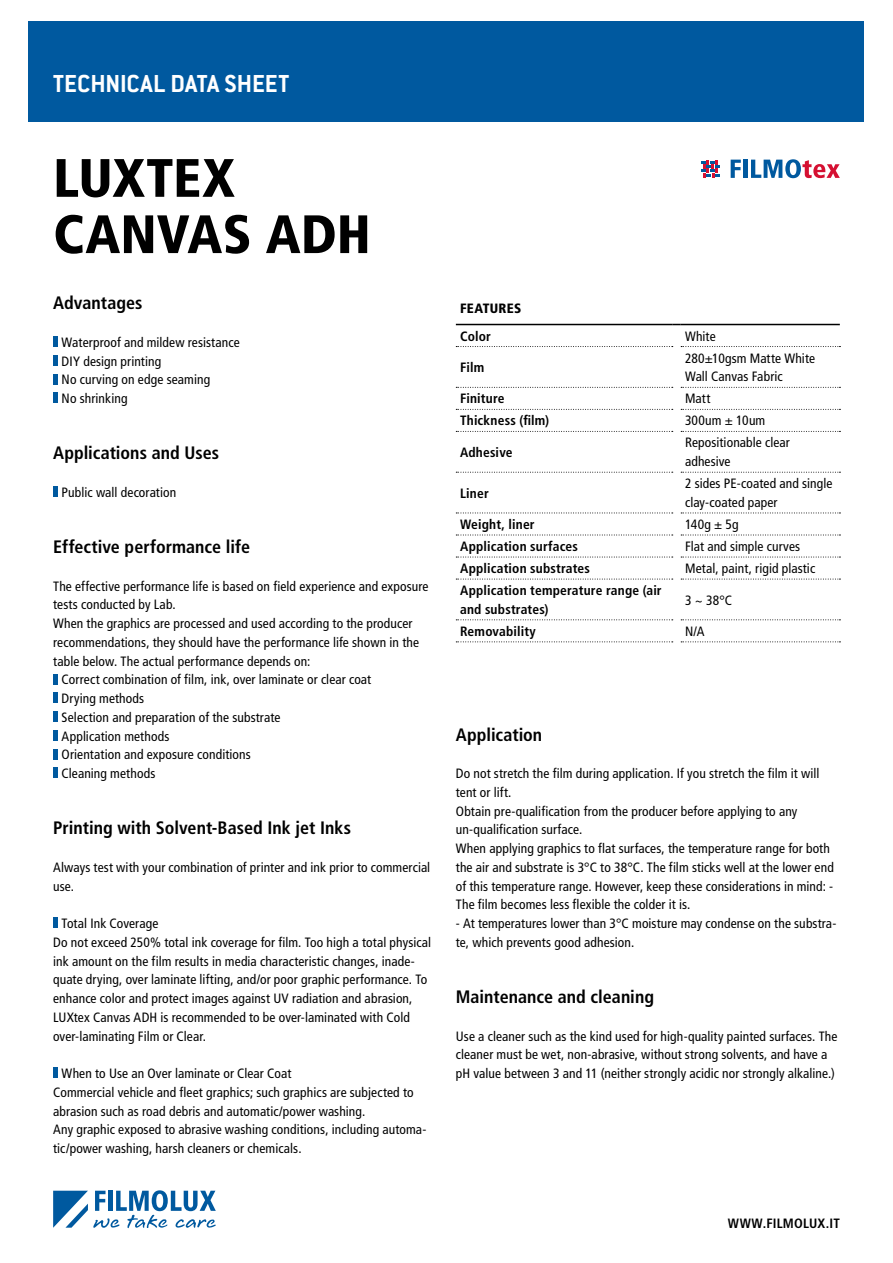
<style>
.page{position:relative;width:893px;height:1263px;background:#fff}
.page>*{position:absolute;margin:0;border:0;box-sizing:border-box;transform-origin:0 0}
.t1{font:900 condensed 54px/56.2px "Frutiger LT Std";letter-spacing:.005em;color:#000}
.t2{font:700 27px "Conduit ITC Std";color:#fff}
.t3{font:700 condensed 18px "Frutiger LT Std";color:#000}
.t4{font:condensed 13.5px/18.8px "Frutiger LT Std";letter-spacing:.01em;color:#000}
.t5{font:700 condensed 13.5px/18.8px "Frutiger LT Std";letter-spacing:.01em;color:#000}
.t6{font:900 condensed 13.5px "Frutiger LT Std";letter-spacing:.02em;color:#000}
</style>
<div class="page">
<div style="left:29px;top:21px;width:835px;height:101px;background:#00599f"></div>
<svg style="left:53px;top:1190px;width:163px;height:38px"></svg>
<svg style="left:456px;top:346px;width:217px;height:1px"></svg>
<svg style="left:681px;top:346px;width:159px;height:1px"></svg>
<svg style="left:456px;top:387px;width:217px;height:1px"></svg>
<svg style="left:681px;top:387px;width:159px;height:1px"></svg>
<svg style="left:456px;top:409px;width:217px;height:1px"></svg>
<svg style="left:681px;top:409px;width:159px;height:1px"></svg>
<svg style="left:456px;top:431px;width:217px;height:1px"></svg>
<svg style="left:681px;top:431px;width:159px;height:1px"></svg>
<svg style="left:456px;top:472px;width:217px;height:1px"></svg>
<svg style="left:681px;top:472px;width:159px;height:1px"></svg>
<svg style="left:456px;top:513px;width:217px;height:1px"></svg>
<svg style="left:681px;top:513px;width:159px;height:1px"></svg>
<svg style="left:456px;top:535px;width:217px;height:1px"></svg>
<svg style="left:681px;top:535px;width:159px;height:1px"></svg>
<svg style="left:456px;top:557px;width:217px;height:1px"></svg>
<svg style="left:681px;top:557px;width:159px;height:1px"></svg>
<svg style="left:456px;top:579px;width:217px;height:1px"></svg>
<svg style="left:681px;top:579px;width:159px;height:1px"></svg>
<svg style="left:456px;top:619px;width:217px;height:1px"></svg>
<svg style="left:681px;top:619px;width:159px;height:1px"></svg>
<svg style="left:456px;top:641px;width:217px;height:1px"></svg>
<svg style="left:681px;top:641px;width:159px;height:1px"></svg>
<hr style="left:456px;top:324px;width:216px;height:1px;background:#000">
<hr style="left:681px;top:324px;width:159px;height:1px;background:#000">
<hr style="left:53px;top:336px;width:4px;height:11px;background:#00599f">
<hr style="left:53px;top:355px;width:4px;height:11px;background:#00599f">
<hr style="left:53px;top:374px;width:4px;height:10px;background:#00599f">
<hr style="left:53px;top:392px;width:4px;height:11px;background:#00599f">
<hr style="left:53px;top:486px;width:4px;height:11px;background:#00599f">
<hr style="left:53px;top:917px;width:4px;height:11px;background:#00599f">
<hr style="left:53px;top:1067px;width:4px;height:11px;background:#00599f">
<hr style="left:53px;top:674px;width:4px;height:10px;background:#00599f">
<hr style="left:53px;top:692px;width:4px;height:11px;background:#00599f">
<hr style="left:53px;top:711px;width:4px;height:11px;background:#00599f">
<hr style="left:53px;top:730px;width:4px;height:11px;background:#00599f">
<hr style="left:53px;top:749px;width:4px;height:10px;background:#00599f">
<hr style="left:53px;top:767px;width:4px;height:11px;background:#00599f">
<svg style="left:731px;top:160px;width:10px;height:18px"></svg>
<hr style="left:743px;top:160px;width:4px;height:18px;background:#00599f">
<svg style="left:751px;top:159px;width:89px;height:19px"></svg>
<svg style="left:701px;top:160px;width:19px;height:18px"></svg>
<h2 class="t2" style="left:53px;top:68px;width:238px">TECHNICAL DATA SHEET</h2>
<h1 class="t1" style="left:53px;top:150px;width:319px">LUXTEX<br>CANVAS ADH</h1>
<h3 class="t3" style="left:53px;top:292px;width:91px">Advantages</h3>
<p class="t4" style="left:62px;top:333px;width:180px">Waterproof and mildew resistance<br>DIY design printing<br>No curving on edge seaming<br>No shrinking</p>
<h3 class="t3" style="left:53px;top:442px;width:167px">Applications and Uses</h3>
<p class="t4" style="left:62px;top:483px;width:116px">Public wall decoration</p>
<h3 class="t3" style="left:53px;top:536px;width:198px">Effective performance life</h3>
<p class="t4" style="left:53px;top:577px;width:377px">The effective performance life is based on field experience and exposure</p>
<p class="t4" style="left:53px;top:595px;width:124px">tests conducted by Lab.</p>
<p class="t4" style="left:53px;top:614px;width:361px">When the graphics are processed and used according to the producer</p>
<p class="t4" style="left:53px;top:633px;width:367px">recommendations, they should have the performance life shown in the</p>
<p class="t4" style="left:53px;top:652px;width:259px">table below. The actual performance depends on:</p>
<p class="t4" style="left:62px;top:670px;width:311px">Correct combination of film, ink, over laminate or clear coat</p>
<p class="t4" style="left:62px;top:689px;width:84px">Drying methods</p>
<p class="t4" style="left:62px;top:708px;width:220px">Selection and preparation of the substrate</p>
<p class="t4" style="left:62px;top:727px;width:109px">Application methods</p>
<p class="t4" style="left:62px;top:745px;width:191px">Orientation and exposure conditions</p>
<p class="t4" style="left:62px;top:764px;width:95px">Cleaning methods</p>
<h3 class="t3" style="left:53px;top:817px;width:300px">Printing with Solvent-Based Ink jet Inks</h3>
<p class="t4" style="left:53px;top:858px;width:379px">Always test with your combination of printer and ink prior to commercial use.</p>
<p class="t4" style="left:53px;top:914px;width:379px;text-indent:9px">Total Ink Coverage<br>Do not exceed 250% total ink coverage for film. Too high a total physical ink amount on the film results in media characteristic changes, inade&shy;quate drying, over laminate lifting, and/or poor graphic performance. To enhance color and protect images against UV radiation and abrasion, LUXtex Canvas ADH is recommended to be over-laminated with Cold over-laminating Film or Clear.</p>
<p class="t4" style="left:53px;top:1064px;width:375px;text-indent:9px">When to Use an Over laminate or Clear Coat<br>Commercial vehicle and fleet graphics; such graphics are subjected to abrasion such as road debris and automatic/power washing.<br>Any graphic exposed to abrasive washing conditions, including automa&shy;tic/power washing, harsh cleaners or chemicals.</p>
<p class="t6" style="left:460px;top:300px;width:63px">FEATURES</p>
<p class="t5" style="left:460px;top:327px;width:32px">Color</p>
<p class="t4" style="left:685px;top:327px;width:32px">White</p>
<p class="t5" style="left:460px;top:358px;width:26px">Film</p>
<p class="t4" style="left:685px;top:349px;width:132px">280±10gsm Matte White<br>Wall Canvas Fabric</p>
<p class="t5" style="left:460px;top:389px;width:46px">Finiture</p>
<p class="t4" style="left:685px;top:389px;width:27px">Matt</p>
<p class="t5" style="left:460px;top:411px;width:91px">Thickness (film)</p>
<p class="t4" style="left:685px;top:411px;width:82px">300um ± 10um</p>
<p class="t5" style="left:460px;top:443px;width:54px">Adhesive</p>
<p class="t4" style="left:685px;top:433px;width:106px">Repositionable clear adhesive</p>
<p class="t5" style="left:460px;top:484px;width:30px">Liner</p>
<p class="t4" style="left:685px;top:474px;width:149px">2 sides PE-coated and single clay-coated paper</p>
<p class="t5" style="left:460px;top:515px;width:76px">Weight, liner</p>
<p class="t4" style="left:685px;top:515px;width:55px">140g ± 5g</p>
<p class="t5" style="left:460px;top:537px;width:119px">Application surfaces</p>
<p class="t4" style="left:685px;top:537px;width:117px">Flat and simple curves</p>
<p class="t5" style="left:460px;top:559px;width:131px">Application substrates</p>
<p class="t4" style="left:685px;top:559px;width:132px">Metal, paint, rigid plastic</p>
<p class="t5" style="left:460px;top:581px;width:203px">Application temperature range (air and substrates)</p>
<p class="t4" style="left:685px;top:591px;width:49px">3 ~ 38°C</p>
<p class="t5" style="left:460px;top:622px;width:77px">Removability</p>
<p class="t4" style="left:685px;top:622px;width:21px">N/A</p>
<h3 class="t3" style="left:456px;top:724px;width:88px">Application</h3>
<p class="t4" style="left:456px;top:764px;width:379px">Do not stretch the film during application. If you stretch the film it will tent or lift.<br>Obtain pre-qualification from the producer before applying to any un-qualification surface.<br>When applying graphics to flat surfaces, the temperature range for both the air and substrate is 3°C to 38°C. The film sticks well at the lower end of this temperature range. However, keep these considerations in mind: - The film becomes less flexible the colder it is.</p>
<p class="t4" style="left:456px;top:914px;width:382px">- At temperatures lower than 3°C moisture may condense on the substra&shy;te, which prevents good adhesion.</p>
<h3 class="t3" style="left:456px;top:986px;width:200px">Maintenance and cleaning</h3>
<p class="t4" style="left:456px;top:1027px;width:383px">Use a cleaner such as the kind used for high-quality painted surfaces. The cleaner must be wet, non-abrasive, without strong solvents, and have a pH value between 3 and 11 (neither strongly acidic nor strongly alkaline.)</p>
<p class="t5" style="left:728px;top:1214px;width:113px">WWW.FILMOLUX.IT</p>
</div>
